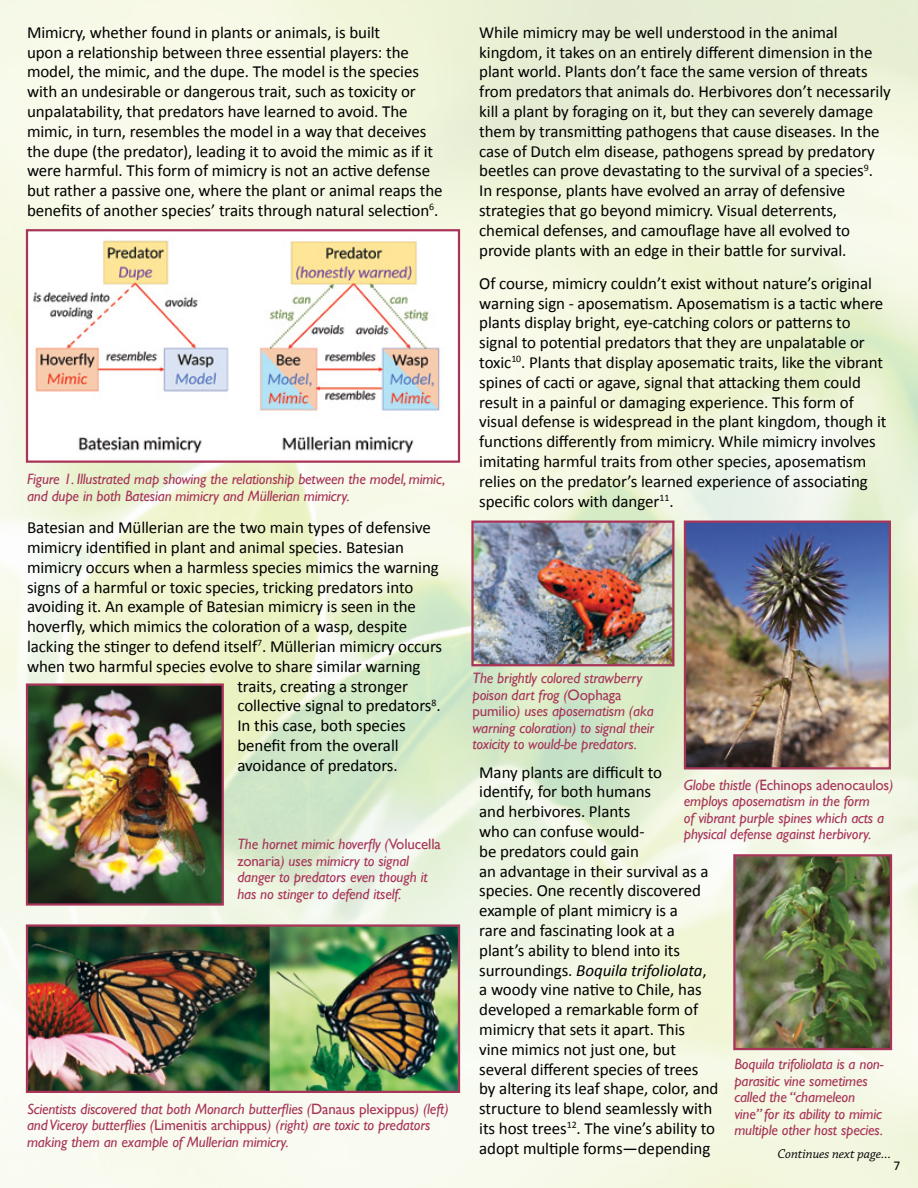
<style>
.page{position:relative;width:918px;height:1188px;background:#fff}
.page>*{position:absolute;margin:0;border:0;box-sizing:border-box;transform-origin:0 0}
.t1{font:16.95px/19.8px "Calibri";letter-spacing:-.005em;color:#000}
.t2{font:italic 15px/16.5px "Gill Sans";letter-spacing:-.01em;color:#a83559}
.t3{font:italic 13.5px "Chaparral Pro";letter-spacing:-.005em;color:#000}
.t4{font:13.5px "Calibri";color:#000}
.s1{font-style:normal}
.s2{font-style:italic}
</style>
<div class="page">
<img style="left:31px;top:237px;width:414px;height:217px">
<div style="left:26px;top:229px;width:434px;height:234px;border:2px solid #a83559"></div>
<img style="left:29px;top:686px;width:192px;height:217px">
<div style="left:26px;top:683px;width:198px;height:223px;border:2px solid #a83559"></div>
<img style="left:29px;top:927px;width:428px;height:163px">
<div style="left:26px;top:924px;width:434px;height:169px;border:2px solid #a83559"></div>
<img style="left:474px;top:524px;width:198px;height:139px">
<div style="left:471px;top:521px;width:204px;height:145px;border:2px solid #a83559"></div>
<img style="left:687px;top:524px;width:201px;height:243px">
<div style="left:684px;top:521px;width:207px;height:249px;border:2px solid #a83559"></div>
<img style="left:736px;top:857px;width:153px;height:190px">
<div style="left:733px;top:854px;width:159px;height:196px;border:2px solid #a83559"></div>
<p class="t1" style="left:27px;top:22px;width:417px">Mimicry, whether found in plants or animals, is built<br>upon a relationship between three essential players: the model, the mimic, and the dupe. The model is the species with an undesirable or dangerous trait, such as toxicity or unpalatability, that predators have learned to avoid. The mimic, in turn, resembles the model in a way that deceives the dupe (the predator), leading it to avoid the mimic as if it were harmful. This form of mimicry is not an active defense but rather a passive one, where the plant or animal reaps the benefits of another species’ traits through natural selection<sup>6</sup>.</p>
<p class="t2" style="left:27px;top:471px;width:420px">Figure 1. Illustrated map showing the relationship between the model, mimic, and dupe in both Batesian mimicry and Müllerian mimicry.</p>
<p class="t1" style="left:27px;top:518px;width:406px">Batesian and Müllerian are the two main types of defensive</p>
<p class="t1" style="left:27px;top:538px;width:379px">mimicry identified in plant and animal species. Batesian</p>
<p class="t1" style="left:27px;top:557px;width:413px">mimicry occurs when a harmless species mimics the warning</p>
<p class="t1" style="left:27px;top:577px;width:388px">signs of a harmful or toxic species, tricking predators into</p>
<p class="t1" style="left:27px;top:597px;width:391px">avoiding it. An example of Batesian mimicry is seen in the</p>
<p class="t1" style="left:27px;top:617px;width:382px">hoverfly, which mimics the coloration of a wasp, despite</p>
<p class="t1" style="left:27px;top:637px;width:417px">lacking the stinger to defend itself<sup>7</sup>. Müllerian mimicry occurs</p>
<p class="t1" style="left:27px;top:656px;width:395px">when two harmful species evolve to share similar warning</p>
<p class="t1" style="left:237px;top:676px;width:172px">traits, creating a stronger</p>
<p class="t1" style="left:237px;top:696px;width:205px">collective signal to predators<sup>8</sup>.</p>
<p class="t1" style="left:237px;top:716px;width:170px">In this case, both species</p>
<p class="t1" style="left:237px;top:736px;width:163px">benefit from the overall</p>
<p class="t1" style="left:237px;top:755px;width:162px">avoidance of predators.</p>
<p class="t2" style="left:237px;top:836px;width:205px">The hornet mimic hoverfly (<span class="s1">Volucella zonaria</span>) uses mimicry to signal danger to predators even though it has no stinger to defend itself.</p>
<p class="t2" style="left:27px;top:1101px;width:423px">Scientists discovered that both Monarch butterflies (<span class="s1">Danaus plexippus</span>) (left) and Viceroy butterflies (<span class="s1">Limenitis archippus</span>) (right) are toxic to predators making them an example of Mullerian mimicry.</p>
<p class="t1" style="left:479px;top:22px;width:413px">While mimicry may be well understood in the animal kingdom, it takes on an entirely different dimension in the plant world. Plants don’t face the same version of threats from predators that animals do. Herbivores don’t necessarily kill a plant by foraging on it, but they can severely damage them by transmitting pathogens that cause diseases. In the case of Dutch elm disease, pathogens spread by predatory beetles can prove devastating to the survival of a species<sup>9</sup>.<br>In response, plants have evolved an array of defensive strategies that go beyond mimicry. Visual deterrents, chemical defenses, and camouflage have all evolved to provide plants with an edge in their battle for survival.</p>
<p class="t1" style="left:479px;top:273px;width:409px">Of course, mimicry couldn’t exist without nature’s original warning sign - aposematism. Aposematism is a tactic where plants display bright, eye-catching colors or patterns to signal to potential predators that they are unpalatable or toxic<sup>10</sup>. Plants that display aposematic traits, like the vibrant spines of cacti or agave, signal that attacking them could result in a painful or damaging experience. This form of visual defense is widespread in the plant kingdom, though it functions differently from mimicry. While mimicry involves imitating harmful traits from other species, aposematism relies on the predator’s learned experience of associating specific colors with danger<sup>11</sup>.</p>
<p class="t2" style="left:472px;top:670px;width:183px">The brightly colored strawberry poison dart frog (<span class="s1">Oophaga pumilio</span>) uses aposematism (aka warning coloration) to signal their toxicity to would-be predators.</p>
<p class="t1" style="left:479px;top:762px;width:241px">Many plants are difficult to identify, for both humans<br>and herbivores. Plants<br>who can confuse would-<br>be predators could gain<br>an advantage in their survival as a species. One recently discovered example of plant mimicry is a<br>rare and fascinating look at a plant’s ability to blend into its surroundings. <span class="s2">Boquila trifoliolata</span>, a woody vine native to Chile, has developed a remarkable form of mimicry that sets it apart. This<br>vine mimics not just one, but several different species of trees by altering its leaf shape, color, and structure to blend seamlessly with its host trees<sup>12</sup>. The vine’s ability to adopt multiple forms—depending</p>
<p class="t2" style="left:684px;top:777px;width:211px">Globe thistle (<span class="s1">Echinops adenocaulos</span>) employs aposematism in the form<br>of vibrant purple spines which acts a physical defense against herbivory.</p>
<p class="t2" style="left:734px;top:1056px;width:151px">Boquila trifoliolata is a non&shy;parasitic vine sometimes called the “chameleon vine” for its ability to mimic multiple other host species.</p>
<p class="t3" style="left:778px;top:1146px;width:115px">Continues next page...</p>
<p class="t4" style="left:894px;top:1157px;width:8px">7</p>
</div>
